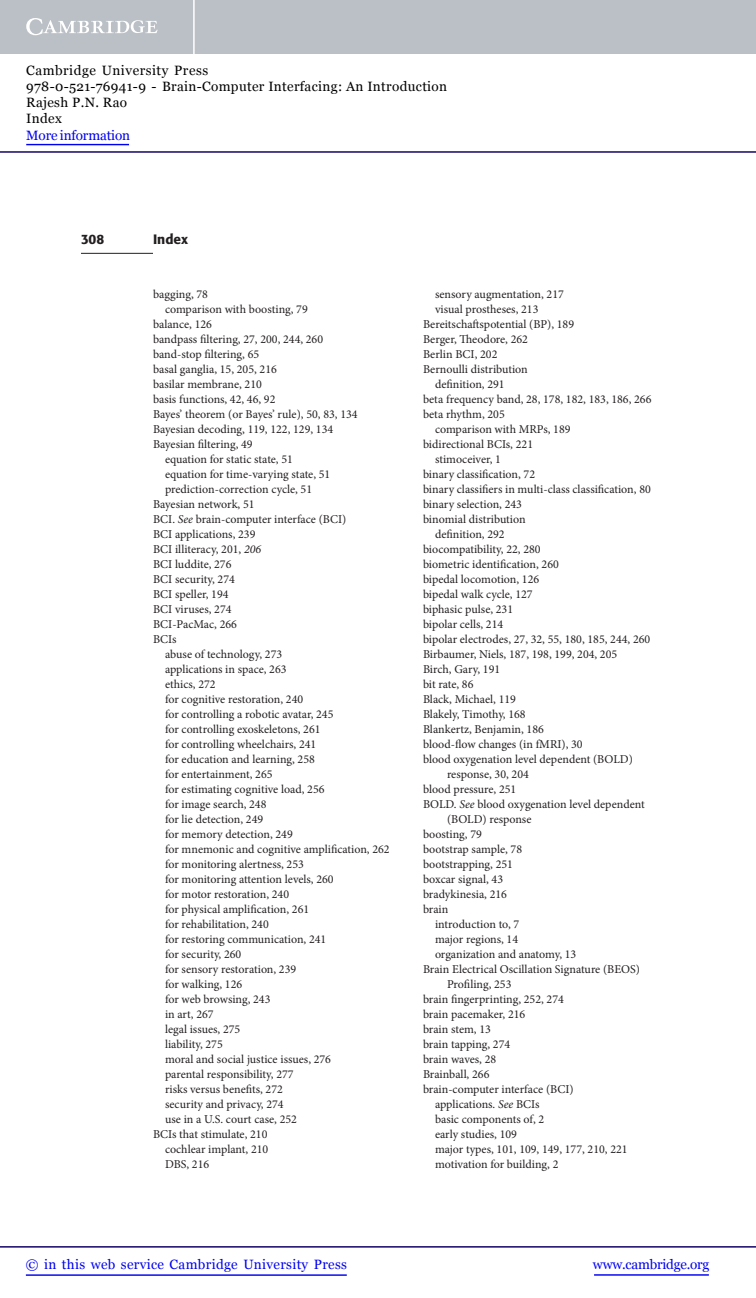
<style>
.page{position:relative;width:756px;height:1298px;background:#fff}
.page>*{position:absolute;margin:0;border:0;box-sizing:border-box;transform-origin:0 0}
.t1{font:13.5px/16.2px "Georgia";letter-spacing:.025em;color:#000}
.t2{font:13.5px "Georgia";letter-spacing:.025em;color:#0000f1}
.t3{font:13.5px "Georgia";letter-spacing:-.015em;color:#0000f1}
.t4{font:13.5px "Georgia";letter-spacing:-.01em;color:#0000f1}
.t5{font:500 13.5px "Formata";color:#231f20}
.t6{font:12px "Minion Pro";color:#231f20}
.s1{font-style:italic}
</style>
<div class="page">
<hr style="left:81px;top:253px;width:72px;height:1px;background:#231f20">
<div style="left:0;top:0;width:756px;height:54px;background:#bac0c6"></div>
<svg style="left:26px;top:18px;width:132px;height:17px"></svg>
<hr style="left:193px;top:0;width:2px;height:54px;background:#fff">
<hr style="left:0;top:151px;width:756px;height:2px;background:#150666">
<hr style="left:594px;top:1274px;width:115px;height:1px;background:#0000f1">
<hr style="left:0;top:1246px;width:756px;height:1px;background:#150666">
<hr style="left:26px;top:1274px;width:321px;height:1px;background:#0000f1">
<hr style="left:26px;top:144px;width:103px;height:1px;background:#0000f1">
<p class="t1" style="left:26px;top:62px;width:422px">Cambridge University Press<br>978-0-521-76941-9 - Brain-Computer Interfacing: An Introduction<br>Rajesh P.N. Rao<br>Index</p>
<p class="t4" style="left:26px;top:127px;width:105px">More information</p>
<p class="t5" style="left:81px;top:233px;width:25px">308</p>
<p class="t5" style="left:153px;top:233px;width:37px">Index</p>
<p class="t6" style="left:153px;top:289px;width:57px">bagging, 78</p>
<p class="t6" style="left:165px;top:304px;width:144px">comparison with boosting, 79</p>
<p class="t6" style="left:153px;top:319px;width:61px">balance, 126</p>
<p class="t6" style="left:153px;top:334px;width:172px">bandpass filtering, 27 , 200 , 244 , 260</p>
<p class="t6" style="left:153px;top:349px;width:108px">band- stop filtering, 65</p>
<p class="t6" style="left:153px;top:364px;width:125px">basal ganglia, 15 , 205 , 216</p>
<p class="t6" style="left:153px;top:379px;width:110px">basilar membrane, 210</p>
<p class="t6" style="left:153px;top:394px;width:124px">basis functions, 42 , 46 , 92</p>
<p class="t6" style="left:153px;top:409px;width:206px">Bayes’ theorem (or Bayes’ rule), 50 , 83 , 134</p>
<p class="t6" style="left:153px;top:424px;width:182px">Bayesian decoding, 119 , 122 , 129 , 134</p>
<p class="t6" style="left:153px;top:439px;width:101px">Bayesian filtering, 49</p>
<p class="t6" style="left:165px;top:454px;width:129px">equation for static state, 51</p>
<p class="t6" style="left:165px;top:469px;width:167px">equation for time- varying state, 51</p>
<p class="t6" style="left:165px;top:484px;width:149px">prediction- correction cycle, 51</p>
<p class="t6" style="left:153px;top:499px;width:103px">Bayesian network, 51</p>
<p class="t6" style="left:153px;top:514px;width:195px">BCI. <span class="s1">See</span> brain- computer interface (BCI)</p>
<p class="t6" style="left:153px;top:529px;width:104px">BCI applications, 239</p>
<p class="t6" style="left:153px;top:544px;width:110px">BCI illiteracy, 201 , <span class="s1">206</span></p>
<p class="t6" style="left:153px;top:559px;width:80px">BCI luddite, 276</p>
<p class="t6" style="left:153px;top:574px;width:83px">BCI security, 274</p>
<p class="t6" style="left:153px;top:589px;width:77px">BCI speller, 194</p>
<p class="t6" style="left:153px;top:604px;width:80px">BCI viruses, 274</p>
<p class="t6" style="left:153px;top:619px;width:86px">BCI- PacMac, 266</p>
<p class="t6" style="left:153px;top:634px;width:25px">BCIs</p>
<p class="t6" style="left:165px;top:649px;width:119px">abuse of technology, 273</p>
<p class="t6" style="left:165px;top:664px;width:123px">applications in space, 263</p>
<p class="t6" style="left:165px;top:679px;width:52px">ethics, 272</p>
<p class="t6" style="left:165px;top:694px;width:140px">for cognitive restoration, 240</p>
<p class="t6" style="left:165px;top:709px;width:170px">for controlling a robotic avatar, 245</p>
<p class="t6" style="left:165px;top:724px;width:157px">for controlling exoskeletons, 261</p>
<p class="t6" style="left:165px;top:739px;width:153px">for controlling wheelchairs, 241</p>
<p class="t6" style="left:165px;top:754px;width:151px">for education and learning, 258</p>
<p class="t6" style="left:165px;top:769px;width:109px">for entertainment, 265</p>
<p class="t6" style="left:165px;top:784px;width:161px">for estimating cognitive load, 256</p>
<p class="t6" style="left:165px;top:799px;width:103px">for image search, 248</p>
<p class="t6" style="left:165px;top:814px;width:100px">for lie detection, 249</p>
<p class="t6" style="left:165px;top:829px;width:129px">for memory detection, 249</p>
<p class="t6" style="left:165px;top:844px;width:226px">for mnemonic and cognitive amplification, 262</p>
<p class="t6" style="left:165px;top:859px;width:140px">for monitoring alertness, 253</p>
<p class="t6" style="left:165px;top:874px;width:170px">for monitoring attention levels, 260</p>
<p class="t6" style="left:165px;top:889px;width:126px">for motor restoration, 240</p>
<p class="t6" style="left:165px;top:904px;width:146px">for physical amplification, 261</p>
<p class="t6" style="left:165px;top:919px;width:105px">for rehabilitation, 240</p>
<p class="t6" style="left:165px;top:934px;width:163px">for restoring communication, 241</p>
<p class="t6" style="left:165px;top:949px;width:78px">for security, 260</p>
<p class="t6" style="left:165px;top:964px;width:133px">for sensory restoration, 239</p>
<p class="t6" style="left:165px;top:979px;width:79px">for walking, 126</p>
<p class="t6" style="left:165px;top:994px;width:107px">for web browsing, 243</p>
<p class="t6" style="left:165px;top:1009px;width:50px">in art, 267</p>
<p class="t6" style="left:165px;top:1024px;width:77px">legal issues, 275</p>
<p class="t6" style="left:165px;top:1039px;width:59px">liability, 275</p>
<p class="t6" style="left:165px;top:1054px;width:168px">moral and social justice issues, 276</p>
<p class="t6" style="left:165px;top:1069px;width:130px">parental responsibility, 277</p>
<p class="t6" style="left:165px;top:1084px;width:119px">risks versus benefits, 272</p>
<p class="t6" style="left:165px;top:1099px;width:120px">security and privacy, 274</p>
<p class="t6" style="left:165px;top:1114px;width:133px">use in a U.S. court case, 252</p>
<p class="t6" style="left:153px;top:1129px;width:116px">BCIs that stimulate, 210</p>
<p class="t6" style="left:165px;top:1144px;width:105px">cochlear implant, 210</p>
<p class="t6" style="left:165px;top:1159px;width:46px">DBS, 216</p>
<p class="t6" style="left:435px;top:289px;width:130px">sensory augmentation, 217</p>
<p class="t6" style="left:435px;top:304px;width:105px">visual prostheses, 213</p>
<p class="t6" style="left:423px;top:319px;width:153px">Bereitschaftspotential (BP), 189</p>
<p class="t6" style="left:423px;top:334px;width:107px">Berger, Theodore, 262</p>
<p class="t6" style="left:423px;top:349px;width:76px">Berlin BCI, 202</p>
<p class="t6" style="left:423px;top:364px;width:106px">Bernoulli distribution</p>
<p class="t6" style="left:435px;top:379px;width:71px">definition, 291</p>
<p class="t6" style="left:423px;top:394px;width:230px">beta frequency band, 28 , 178 , 182 , 183 , 186 , 266</p>
<p class="t6" style="left:423px;top:409px;width:83px">beta rhythm, 205</p>
<p class="t6" style="left:435px;top:424px;width:137px">comparison with MRPs, 189</p>
<p class="t6" style="left:423px;top:439px;width:112px">bidirectional BCIs, 221</p>
<p class="t6" style="left:435px;top:454px;width:68px">stimoceiver, 1</p>
<p class="t6" style="left:423px;top:469px;width:114px">binary classification, 72</p>
<p class="t6" style="left:423px;top:484px;width:229px">binary classifiers in multi- class classification, 80</p>
<p class="t6" style="left:423px;top:499px;width:100px">binary selection, 243</p>
<p class="t6" style="left:423px;top:514px;width:104px">binomial distribution</p>
<p class="t6" style="left:435px;top:529px;width:71px">definition, 292</p>
<p class="t6" style="left:423px;top:544px;width:119px">biocompatibility, 22 , 280</p>
<p class="t6" style="left:423px;top:559px;width:137px">biometric identification, 260</p>
<p class="t6" style="left:423px;top:574px;width:118px">bipedal locomotion, 126</p>
<p class="t6" style="left:423px;top:589px;width:111px">bipedal walk cycle, 127</p>
<p class="t6" style="left:423px;top:604px;width:92px">biphasic pulse, 231</p>
<p class="t6" style="left:423px;top:619px;width:82px">bipolar cells, 214</p>
<p class="t6" style="left:423px;top:634px;width:229px">bipolar electrodes, 27 , 32 , 55 , 180 , 185 , 244 , 260</p>
<p class="t6" style="left:423px;top:649px;width:196px">Birbaumer, Niels, 187 , 198 , 199 , 204 , 205</p>
<p class="t6" style="left:423px;top:664px;width:79px">Birch, Gary, 191</p>
<p class="t6" style="left:423px;top:679px;width:52px">bit rate, 86</p>
<p class="t6" style="left:423px;top:694px;width:94px">Black, Michael, 119</p>
<p class="t6" style="left:423px;top:709px;width:104px">Blakely, Timothy, 168</p>
<p class="t6" style="left:423px;top:724px;width:122px">Blankertz, Benjamin, 186</p>
<p class="t6" style="left:423px;top:739px;width:161px">blood- flow changes (in fMRI), 30</p>
<p class="t6" style="left:423px;top:754px;width:211px">blood oxygenation level dependent (BOLD)</p>
<p class="t6" style="left:447px;top:769px;width:83px">response, 30 , 204</p>
<p class="t6" style="left:423px;top:784px;width:95px">blood pressure, 251</p>
<p class="t6" style="left:423px;top:799px;width:223px">BOLD. <span class="s1">See</span> blood oxygenation level dependent</p>
<p class="t6" style="left:447px;top:814px;width:86px">(BOLD) response</p>
<p class="t6" style="left:423px;top:829px;width:60px">boosting, 79</p>
<p class="t6" style="left:423px;top:844px;width:101px">bootstrap sample, 78</p>
<p class="t6" style="left:423px;top:859px;width:92px">bootstrapping, 251</p>
<p class="t6" style="left:423px;top:874px;width:82px">boxcar signal, 43</p>
<p class="t6" style="left:423px;top:889px;width:86px">bradykinesia, 216</p>
<p class="t6" style="left:423px;top:904px;width:27px">brain</p>
<p class="t6" style="left:435px;top:919px;width:86px">introduction to, 7</p>
<p class="t6" style="left:435px;top:934px;width:85px">major regions, 14</p>
<p class="t6" style="left:435px;top:949px;width:143px">organization and anatomy, 13</p>
<p class="t6" style="left:423px;top:964px;width:219px">Brain Electrical Oscillation Signature (BEOS)</p>
<p class="t6" style="left:447px;top:979px;width:66px">Profiling, 253</p>
<p class="t6" style="left:423px;top:994px;width:142px">brain fingerprinting, 252 , 274</p>
<p class="t6" style="left:423px;top:1009px;width:104px">brain pacemaker, 216</p>
<p class="t6" style="left:423px;top:1024px;width:69px">brain stem, 13</p>
<p class="t6" style="left:423px;top:1039px;width:89px">brain tapping, 274</p>
<p class="t6" style="left:423px;top:1054px;width:75px">brain waves, 28</p>
<p class="t6" style="left:423px;top:1069px;width:68px">Brainball, 266</p>
<p class="t6" style="left:423px;top:1084px;width:152px">brain- computer interface (BCI)</p>
<p class="t6" style="left:435px;top:1099px;width:106px">applications. <span class="s1">See</span> BCIs</p>
<p class="t6" style="left:435px;top:1114px;width:111px">basic components of, 2</p>
<p class="t6" style="left:435px;top:1129px;width:83px">early studies, 109</p>
<p class="t6" style="left:435px;top:1144px;width:194px">major types, 101 , 109 , 149 , 177 , 210 , 221</p>
<p class="t6" style="left:435px;top:1159px;width:125px">motivation for building, 2</p>
<p class="t2" style="left:26px;top:1256px;width:323px">© in this web service Cambridge University Press</p>
<p class="t3" style="left:593px;top:1256px;width:118px">www.cambridge.org</p>
</div>
